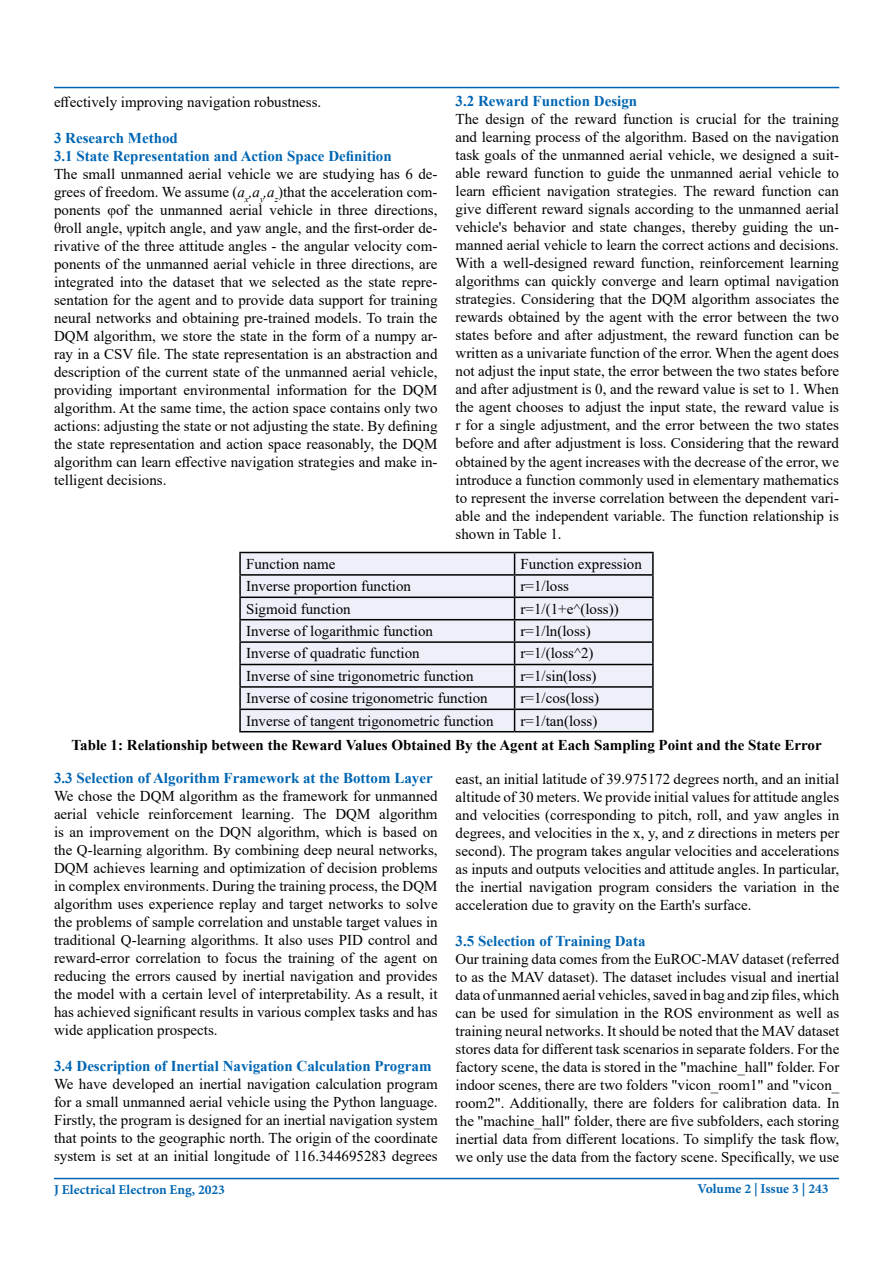
<style>
.page{position:relative;width:893px;height:1263px;background:#fff}
.page>*{position:absolute;margin:0;border:0;box-sizing:border-box;transform-origin:0 0}
.t1{font:15px/18px "Times New Roman";color:#000;text-align:justify}
.t2{font:700 15px/18px "Times New Roman";color:#0066b3}
.t3{font:700 15px "Times New Roman";color:#000}
.t4{font:700 13.5px "Minion Pro";color:#0066b3}
.s1{font-style:italic}
</style>
<div class="page">
<hr style="left:54px;top:1178px;width:785px;height:1px;background:#0066b3">
<hr style="left:54px;top:87px;width:785px;height:1px;background:#0066b3">
<div style="left:241px;top:553px;width:411px;height:178px;background:#eef0f9"></div>
<hr style="left:239px;top:552px;width:276px;height:1px;background:#000">
<hr style="left:239px;top:553px;width:2px;height:21px;background:#000">
<hr style="left:515px;top:552px;width:139px;height:1px;background:#000">
<hr style="left:652px;top:553px;width:2px;height:21px;background:#000">
<hr style="left:239px;top:574px;width:276px;height:2px;background:#000">
<hr style="left:239px;top:576px;width:2px;height:20px;background:#000">
<hr style="left:515px;top:574px;width:139px;height:2px;background:#000">
<hr style="left:652px;top:576px;width:2px;height:20px;background:#000">
<hr style="left:239px;top:596px;width:276px;height:2px;background:#000">
<hr style="left:239px;top:598px;width:2px;height:21px;background:#000">
<hr style="left:515px;top:596px;width:139px;height:2px;background:#000">
<hr style="left:652px;top:598px;width:2px;height:21px;background:#000">
<hr style="left:239px;top:619px;width:276px;height:1px;background:#000">
<hr style="left:239px;top:620px;width:2px;height:21px;background:#000">
<hr style="left:515px;top:619px;width:139px;height:1px;background:#000">
<hr style="left:652px;top:620px;width:2px;height:21px;background:#000">
<hr style="left:239px;top:641px;width:276px;height:2px;background:#000">
<hr style="left:239px;top:643px;width:2px;height:21px;background:#000">
<hr style="left:515px;top:641px;width:139px;height:2px;background:#000">
<hr style="left:652px;top:643px;width:2px;height:21px;background:#000">
<hr style="left:239px;top:664px;width:276px;height:1px;background:#000">
<hr style="left:239px;top:665px;width:2px;height:21px;background:#000">
<hr style="left:515px;top:664px;width:139px;height:1px;background:#000">
<hr style="left:652px;top:665px;width:2px;height:21px;background:#000">
<hr style="left:239px;top:686px;width:276px;height:2px;background:#000">
<hr style="left:239px;top:688px;width:2px;height:20px;background:#000">
<hr style="left:515px;top:686px;width:139px;height:2px;background:#000">
<hr style="left:652px;top:688px;width:2px;height:20px;background:#000">
<hr style="left:239px;top:708px;width:276px;height:2px;background:#000">
<hr style="left:239px;top:710px;width:2px;height:21px;background:#000">
<hr style="left:515px;top:708px;width:139px;height:2px;background:#000">
<svg style="left:514px;top:553px;width:1px;height:178px"></svg>
<hr style="left:652px;top:710px;width:2px;height:21px;background:#000">
<hr style="left:239px;top:731px;width:276px;height:1px;background:#000">
<hr style="left:515px;top:731px;width:139px;height:1px;background:#000">
<p class="t1" style="left:54px;top:92px;width:269px">effectively improving navigation robustness.</p>
<p class="t2" style="left:54px;top:128px;width:339px">3 Research Method<br>3.1 State Representation and Action Space Definition</p>
<p class="t1" style="left:54px;top:164px;width:385px">The small unmanned aerial vehicle we are studying has 6 de&shy;grees of freedom. We assume (<span class="s1">a</span><sub>x</sub><span class="s1">,a</span><sub>y</sub><span class="s1">,a</span><sub>z</sub>)that the acceleration com&shy;ponents φof the unmanned aerial vehicle in three directions, θroll angle, ψpitch angle, and yaw angle, and the first-order de&shy;rivative of the three attitude angles - the angular velocity com&shy;ponents of the unmanned aerial vehicle in three directions, are integrated into the dataset that we selected as the state repre&shy;sentation for the agent and to provide data support for training neural networks and obtaining pre-trained models. To train the DQM algorithm, we store the state in the form of a numpy ar&shy;ray in a CSV file. The state representation is an abstraction and description of the current state of the unmanned aerial vehicle, providing important environmental information for the DQM algorithm. At the same time, the action space contains only two actions: adjusting the state or not adjusting the state. By defining the state representation and action space reasonably, the DQM algorithm can learn effective navigation strategies and make in&shy;telligent decisions.</p>
<p class="t2" style="left:455px;top:92px;width:183px">3.2 Reward Function Design</p>
<p class="t1" style="left:455px;top:110px;width:385px">The design of the reward function is crucial for the training and learning process of the algorithm. Based on the navigation task goals of the unmanned aerial vehicle, we designed a suit&shy;able reward function to guide the unmanned aerial vehicle to learn efficient navigation strategies. The reward function can give different reward signals according to the unmanned aerial vehicle's behavior and state changes, thereby guiding the un&shy;manned aerial vehicle to learn the correct actions and decisions.<br>With a well-designed reward function, reinforcement learning algorithms can quickly converge and learn optimal navigation strategies. Considering that the DQM algorithm associates the rewards obtained by the agent with the error between the two states before and after adjustment, the reward function can be written as a univariate function of the error. When the agent does not adjust the input state, the error between the two states before and after adjustment is 0, and the reward value is set to 1. When the agent chooses to adjust the input state, the reward value is r for a single adjustment, and the error between the two states before and after adjustment is loss. Considering that the reward obtained by the agent increases with the decrease of the error, we introduce a function commonly used in elementary mathematics to represent the inverse correlation between the dependent vari&shy;able and the independent variable. The function relationship is shown in Table 1.</p>
<p class="t1" style="left:246px;top:554px;width:91px">Function name</p>
<p class="t1" style="left:521px;top:554px;width:123px">Function expression</p>
<p class="t1" style="left:246px;top:577px;width:166px">Inverse proportion function</p>
<p class="t1" style="left:521px;top:577px;width:50px">r=1/loss</p>
<p class="t1" style="left:246px;top:599px;width:106px">Sigmoid function</p>
<p class="t1" style="left:521px;top:599px;width:100px">r=1/(1+e^(loss))</p>
<p class="t1" style="left:246px;top:622px;width:189px">Inverse of logarithmic function</p>
<p class="t1" style="left:521px;top:622px;width:72px">r=1/ln(loss)</p>
<p class="t1" style="left:246px;top:644px;width:175px">Inverse of quadratic function</p>
<p class="t1" style="left:521px;top:644px;width:74px">r=1/(loss^2)</p>
<p class="t1" style="left:246px;top:666px;width:229px">Inverse of sine trigonometric function</p>
<p class="t1" style="left:521px;top:666px;width:77px">r=1/sin(loss)</p>
<p class="t1" style="left:246px;top:689px;width:243px">Inverse of cosine trigonometric function</p>
<p class="t1" style="left:521px;top:689px;width:80px">r=1/cos(loss)</p>
<p class="t1" style="left:246px;top:711px;width:249px">Inverse of tangent trigonometric function</p>
<p class="t1" style="left:521px;top:711px;width:78px">r=1/tan(loss)</p>
<p class="t3" style="left:72px;top:734px;width:752px">Table 1: Relationship between the Reward Values Obtained By the Agent at Each Sampling Point and the State Error</p>
<p class="t2" style="left:54px;top:769px;width:380px">3.3 Selection of Algorithm Framework at the Bottom Layer</p>
<p class="t1" style="left:54px;top:787px;width:385px">We chose the DQM algorithm as the framework for unmanned aerial vehicle reinforcement learning. The DQM algorithm is an improvement on the DQN algorithm, which is based on the Q-learning algorithm. By combining deep neural networks, DQM achieves learning and optimization of decision problems in complex environments. During the training process, the DQM algorithm uses experience replay and target networks to solve the problems of sample correlation and unstable target values in traditional Q-learning algorithms. It also uses PID control and reward-error correlation to focus the training of the agent on reducing the errors caused by inertial navigation and provides the model with a certain level of interpretability. As a result, it has achieved significant results in various complex tasks and has wide application prospects.</p>
<p class="t2" style="left:54px;top:1057px;width:379px">3.4 Description of Inertial Navigation Calculation Program</p>
<p class="t1" style="left:54px;top:1075px;width:385px">We have developed an inertial navigation calculation program for a small unmanned aerial vehicle using the Python language.<br>Firstly, the program is designed for an inertial navigation system that points to the geographic north. The origin of the coordinate system is set at an initial longitude of 116.344695283 degrees</p>
<p class="t1" style="left:456px;top:769px;width:385px">east, an initial latitude of 39.975172 degrees north, and an initial altitude of 30 meters. We provide initial values for attitude angles and velocities (corresponding to pitch, roll, and yaw angles in degrees, and velocities in the x, y, and z directions in meters per second). The program takes angular velocities and accelerations as inputs and outputs velocities and attitude angles. In particular, the inertial navigation program considers the variation in the acceleration due to gravity on the Earth's surface.</p>
<p class="t2" style="left:456px;top:931px;width:191px">3.5 Selection of Training Data</p>
<p class="t1" style="left:456px;top:949px;width:385px">Our training data comes from the EuROC-MAV dataset (referred to as the MAV dataset). The dataset includes visual and inertial data of unmanned aerial vehicles, saved in bag and zip files, which can be used for simulation in the ROS environment as well as training neural networks. It should be noted that the MAV dataset stores data for different task scenarios in separate folders. For the factory scene, the data is stored in the "machine_hall" folder. For indoor scenes, there are two folders "vicon_room1" and "vicon_ room2". Additionally, there are folders for calibration data. In the "machine_hall" folder, there are five subfolders, each storing inertial data from different locations. To simplify the task flow, we only use the data from the factory scene. Specifically, we use</p>
<p class="t4" style="left:54px;top:1180px;width:173px">J Electrical Electron Eng, 2023</p>
<p class="t4" style="left:697px;top:1179px;width:133px">Volume 2 | Issue 3 | 243</p>
</div>
